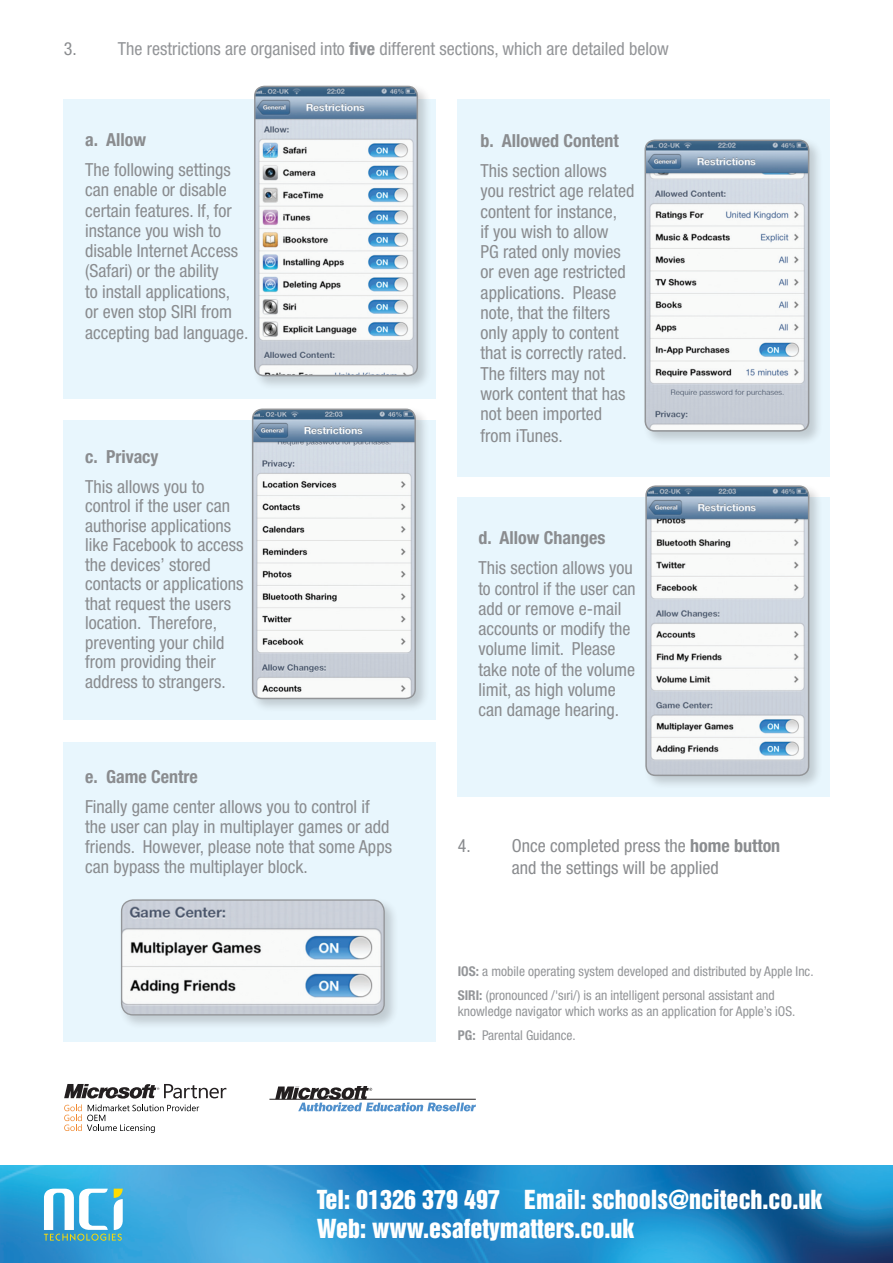
<style>
.page{position:relative;width:893px;height:1263px;background:#fff}
.page>*{position:absolute;margin:0;border:0;box-sizing:border-box;transform-origin:0 0}
.t1{font:24px "Helvetica Inserat Cyr Upright";color:#fff}
.t2{font:condensed 18px/20.2px "Helvetica Neue LT Pro";color:#8a8c8f}
.t3{font:condensed 18px "Helvetica Neue LT Pro";color:#939598}
.t4{font:700 condensed 18px "Helvetica Neue LT Pro";color:#8a8c8f}
.t5{font:condensed 13.5px/16.2px "Helvetica Neue LT Pro";color:#939598}
.s1{color:#8a8c8f}
.s2{font-weight:700}
.s3{font-size:9.45px}
</style>
<div class="page">
<img style="left:0;top:1165px;width:893px;height:98px">
<hr style="left:269px;top:1099px;width:207px;height:1px;background:#231f20">
<svg style="left:275px;top:1086px;width:201px;height:25px"></svg>
<svg style="left:64px;top:1104px;width:135px;height:29px"></svg>
<svg style="left:64px;top:1084px;width:162px;height:14px"></svg>
<svg style="left:44px;top:1188px;width:79px;height:53px"></svg>
<div style="left:64px;top:99px;width:372px;height:300px;background:#e8f6fd"></div>
<div style="left:64px;top:420px;width:372px;height:300px;background:#e8f6fd"></div>
<div style="left:457px;top:497px;width:372px;height:300px;background:#e8f6fd"></div>
<div style="left:64px;top:742px;width:372px;height:300px;background:#e8f6fd"></div>
<div style="left:457px;top:99px;width:372px;height:377px;background:#e8f6fd"></div>
<div style="left:252px;top:83px;width:180px;height:308px;background:#231f20;opacity:.2"></div>
<img style="left:255px;top:86px;width:162px;height:289px">
<div style="left:254px;top:86px;width:164px;height:290px;border:2px solid #939598;border-radius:9px"></div>
<div style="left:642px;top:137px;width:182px;height:309px;background:#231f20;opacity:.2"></div>
<img style="left:645px;top:140px;width:164px;height:290px">
<div style="left:644px;top:140px;width:165px;height:292px;border:2px solid #939598;border-radius:10px"></div>
<div style="left:250px;top:406px;width:180px;height:308px;background:#231f20;opacity:.2"></div>
<img style="left:253px;top:409px;width:162px;height:289px">
<div style="left:252px;top:409px;width:164px;height:290px;border:2px solid #939598;border-radius:9px"></div>
<div style="left:643px;top:483px;width:180px;height:307px;background:#231f20;opacity:.2"></div>
<img style="left:646px;top:486px;width:163px;height:289px">
<div style="left:645px;top:485px;width:164px;height:291px;border:2px solid #939598;border-radius:9px"></div>
<div style="left:119px;top:897px;width:280px;height:133px;background:#231f20;opacity:.2"></div>
<img style="left:122px;top:900px;width:262px;height:115px">
<div style="left:121px;top:899px;width:264px;height:116px;border:1px solid #939598;border-radius:11px"></div>
<p class="t3" style="left:64px;top:39px;width:607px"><span class="s1">3.</span> The restrictions are organised into <span class="s2">five</span> different sections, which are detailed below</p>
<p class="t4" style="left:85px;top:129px;width:63px">a. Allow</p>
<p class="t2" style="left:85px;top:159px;width:165px">The following settings can enable or disable certain features. If, for instance you wish to disable Internet Access (Safari) or the ability<br>to install applications,<br>or even stop SIRI from accepting bad language.</p>
<p class="t4" style="left:85px;top:446px;width:75px">c. Privacy</p>
<p class="t2" style="left:85px;top:477px;width:160px;line-height:19.5px">This allows you to control if the user can authorise applications like Facebook to access the devices’ stored contacts or applications that request the users location. Therefore, preventing your child from providing their address to strangers.</p>
<p class="t4" style="left:85px;top:765px;width:114px">e. Game Centre</p>
<p class="t2" style="left:85px;top:796px;width:308px">Finally game center allows you to control if the user can play in multiplayer games or add friends. However, please note that some Apps can bypass the multiplayer block.</p>
<p class="t4" style="left:480px;top:130px;width:140px">b. Allowed Content</p>
<p class="t2" style="left:480px;top:161px;width:155px">This section allows you restrict age related content for instance,<br>if you wish to allow<br>PG rated only movies or even age restricted applications. Please note, that the filters</p>
<p class="t2" style="left:480px;top:323px;width:148px">only apply to content that is correctly rated.<br>The filters may not</p>
<p class="t2" style="left:480px;top:383px;width:147px">work content that has not been imported</p>
<p class="t2" style="left:480px;top:425px;width:84px">from iTunes.</p>
<p class="t4" style="left:478px;top:527px;width:129px">d. Allow Changes</p>
<p class="t2" style="left:478px;top:558px;width:159px">This section allows you to control if the user can add or remove e-mail accounts or modify the volume limit. Please</p>
<p class="t2" style="left:478px;top:659px;width:158px">take note of the volume limit, as high volume</p>
<p class="t2" style="left:478px;top:699px;width:142px">can damage hearing.</p>
<p class="t2" style="left:458px;top:835px;width:324px">4. Once completed press the <span class="s2">home button</span></p>
<p class="t2" style="left:512px;top:857px;width:209px">and the settings will be applied</p>
<p class="t5" style="left:458px;top:963px;width:357px"><span class="s2">IOS:</span> a mobile operating system developed and distributed by Apple Inc.</p>
<p class="t5" style="left:458px;top:987px;width:339px"><span class="s2">SIRI:</span> (pronounced /'s<span class="s3">I</span>ri/) is an intelligent personal assistant and knowledge navigator which works as an application for Apple’s iOS.</p>
<p class="t5" style="left:458px;top:1027px;width:119px"><span class="s2">PG:</span> Parental Guidance.</p>
<p class="t1" style="left:317px;top:1185px;width:507px">Tel: 01326 379 497 Email: schools@ncitech.co.uk</p>
<p class="t1" style="left:317px;top:1214px;width:319px">Web: www.esafetymatters.co.uk</p>
</div>
